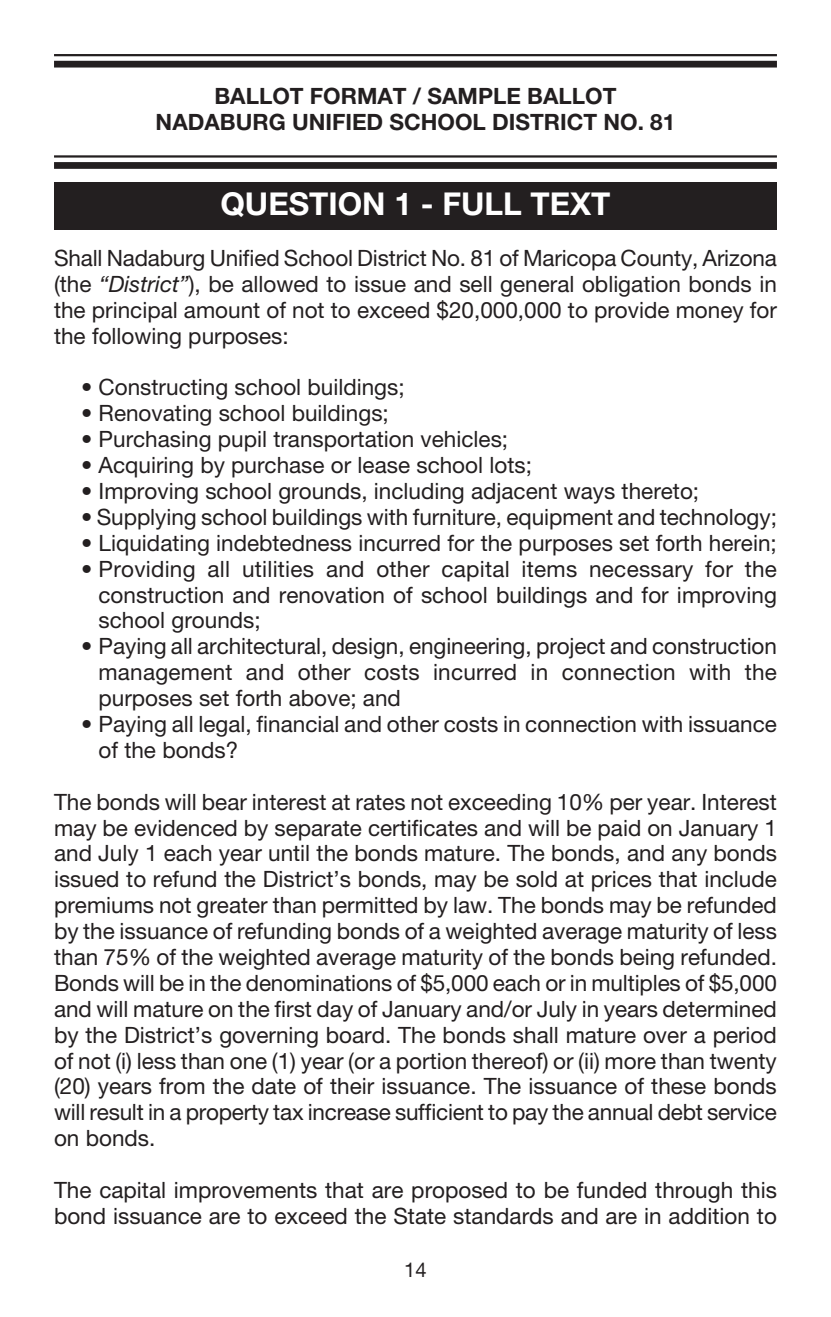
<style>
.page{position:relative;width:831px;height:1317px;background:#fff}
.page>*{position:absolute;margin:0;border:0;box-sizing:border-box;transform-origin:0 0}
.t1{font:700 31.5px "Helvetica Neue LT Std";color:#fff}
.t2{font:22.5px/25.9px "Helvetica Neue LT Std";color:#231f20;text-align:justify}
.t3{font:700 22.5px/25.9px "Helvetica Neue LT Std";color:#231f20;text-align:center}
.t4{font:20.25px "Helvetica Neue LT Std";color:#231f20}
.s1{font-style:italic}
</style>
<div class="page">
<hr style="left:54px;top:54px;width:722px;height:2px;background:#231f20">
<div style="left:54px;top:61px;width:722px;height:7px;background:#231f20"></div>
<hr style="left:54px;top:155px;width:722px;height:3px;background:#231f20">
<div style="left:54px;top:162px;width:722px;height:7px;background:#231f20"></div>
<div style="left:54px;top:182px;width:722px;height:48px;background:#231f20"></div>
<p class="t3" style="left:156px;top:85px;width:521px">BALLOT FORMAT / SAMPLE BALLOT<br>NADABURG UNIFIED SCHOOL DISTRICT NO. 81</p>
<h1 class="t1" style="left:220px;top:192px;width:391px">QUESTION 1 - FULL TEXT</h1>
<p class="t2" style="left:54px;top:247px;width:724px">Shall Nadaburg Unified School District No. 81 of Maricopa County, Arizona (the <span class="s1">“District”</span>), be allowed to issue and sell general obligation bonds in the principal amount of not to exceed $20,000,000 to provide money for the following purposes:</p>
<p class="t2" style="left:81px;top:376px;width:325px">• Constructing school buildings;</p>
<p class="t2" style="left:81px;top:402px;width:309px">• Renovating school buildings;</p>
<p class="t2" style="left:81px;top:428px;width:428px">• Purchasing pupil transportation vehicles;</p>
<p class="t2" style="left:81px;top:454px;width:452px">• Acquiring by purchase or lease school lots;</p>
<p class="t2" style="left:81px;top:480px;width:619px">• Improving school grounds, including adjacent ways thereto;</p>
<p class="t2" style="left:81px;top:506px;width:697px">• Supplying school buildings with furniture, equipment and technology;</p>
<p class="t2" style="left:81px;top:532px;width:697px">• Liquidating indebtedness incurred for the purposes set forth herein;</p>
<p class="t2" style="left:98px;top:558px;width:679px;text-indent:-17px">• Providing all utilities and other capital items necessary for the construction and renovation of school buildings and for improving school grounds;</p>
<p class="t2" style="left:98px;top:635px;width:679px;text-indent:-17px">• Paying all architectural, design, engineering, project and construction management and other costs incurred in connection with the purposes set forth above; and</p>
<p class="t2" style="left:98px;top:713px;width:679px;text-indent:-17px">• Paying all legal, financial and other costs in connection with issuance of the bonds?</p>
<p class="t2" style="left:54px;top:790px;width:724px">The bonds will bear interest at rates not exceeding 10% per year. Interest may be evidenced by separate certificates and will be paid on January 1 and July 1 each year until the bonds mature. The bonds, and any bonds issued to refund the District’s bonds, may be sold at prices that include premiums not greater than permitted by law. The bonds may be refunded by the issuance of refunding bonds of a weighted average maturity of less than 75% of the weighted average maturity of the bonds being refunded.<br>Bonds will be in the denominations of $5,000 each or in multiples of $5,000 and will mature on the first day of January and/or July in years determined by the District’s governing board. The bonds shall mature over a period of not (i) less than one (1) year (or a portion thereof) or (ii) more than twenty (20) years from the date of their issuance. The issuance of these bonds will result in a property tax increase sufficient to pay the annual debt service on bonds.</p>
<p class="t2" style="left:54px;top:1179px;width:724px">The capital improvements that are proposed to be funded through this bond issuance are to exceed the State standards and are in addition to</p>
<p class="t4" style="left:404px;top:1262px;width:24px">14</p>
</div>
